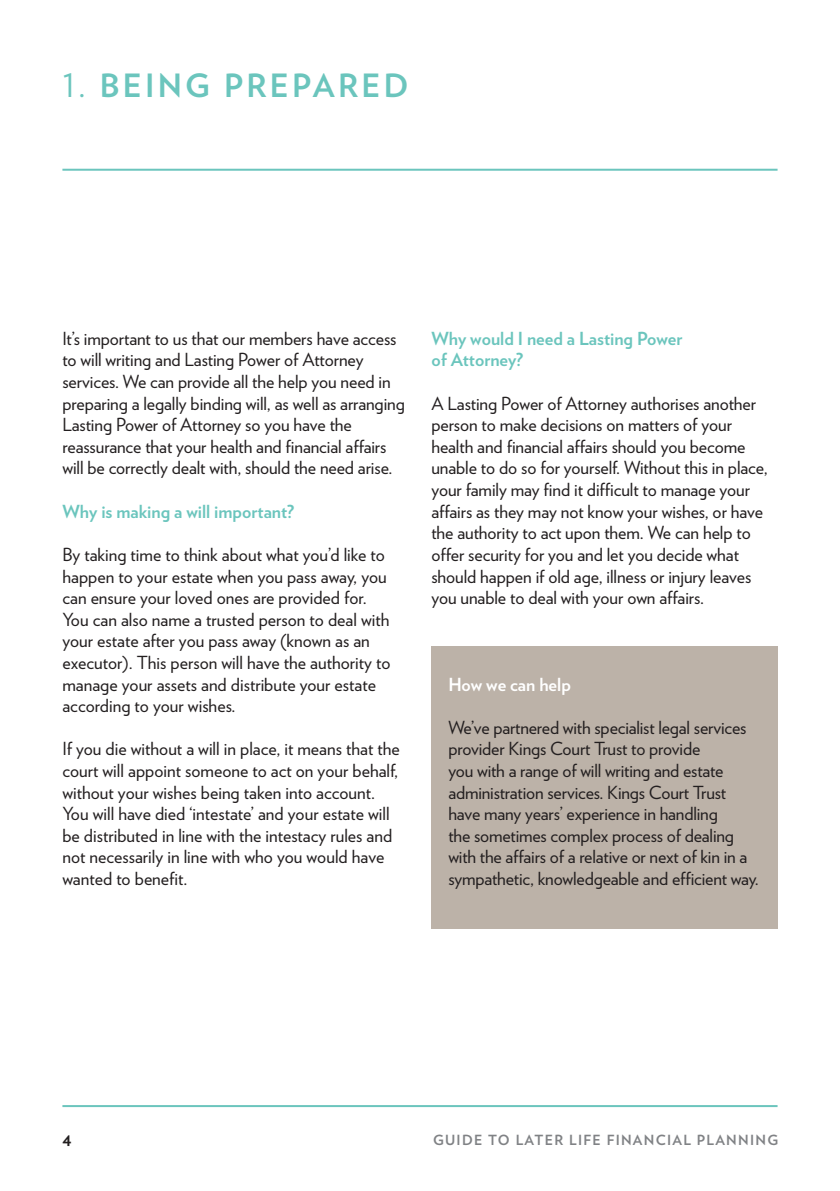
<style>
.page{position:relative;width:840px;height:1191px;background:#fff}
.page>*{position:absolute;margin:0;border:0;box-sizing:border-box;transform-origin:0 0}
.FBS_headline{font:700 32px "Verlag";letter-spacing:.1em;color:#6bc5bd}
.FBS_body_copy{font:18px/21.6px "Verlag";letter-spacing:-.005em;color:#231f20}
.FBS_body_copy_bold{font:700 18px/21.6px "Verlag";color:#6bc5bd}
.FBS_body_copy_bold-2{font:700 18px "Verlag";color:#fff}
.FBS_body_copy-2{font:700 18px "Verlag";color:#231f20}
.FBS_Running_footer{font:700 14px "Verlag";letter-spacing:.09em;color:#808285}
.s1{font-weight:400}
</style>
<div class="page">
<hr style="left:62px;top:1105px;width:715px;height:2px;background:#6bc5bd">
<hr style="left:62px;top:169px;width:715px;height:2px;background:#6bc5bd">
<div style="left:431px;top:646px;width:346px;height:282px;background:#bcb2a8"></div>
<p class="FBS_headline" style="left:62px;top:60px;width:347px"><span class="s1">1.</span> BEING PREPARED</p>
<p class="FBS_body_copy" style="left:62px;top:327px;width:344px">It’s important to us that our members have access to will writing and Lasting Power of Attorney services. We can provide all the help you need in preparing a legally binding will, as well as arranging Lasting Power of Attorney so you have the reassurance that your health and financial affairs will be correctly dealt with, should the need arise.</p>
<p class="FBS_body_copy_bold" style="left:62px;top:499px;width:233px">Why is making a will important?</p>
<p class="FBS_body_copy" style="left:62px;top:543px;width:329px">By taking time to think about what you’d like to happen to your estate when you pass away, you can ensure your loved ones are provided for.<br>You can also name a trusted person to deal with your estate after you pass away (known as an executor). This person will have the authority to manage your assets and distribute your estate according to your wishes.</p>
<p class="FBS_body_copy" style="left:62px;top:737px;width:338px">If you die without a will in place, it means that the court will appoint someone to act on your behalf, without your wishes being taken into account.<br>You will have died ‘intestate’ and your estate will be distributed in line with the intestacy rules and not necessarily in line with who you would have wanted to benefit.</p>
<p class="FBS_body_copy_bold" style="left:431px;top:326px;width:252px">Why would I need a Lasting Power of Attorney?</p>
<p class="FBS_body_copy" style="left:431px;top:391px;width:337px">A Lasting Power of Attorney authorises another person to make decisions on matters of your health and financial affairs should you become unable to do so for yourself. Without this in place, your family may find it difficult to manage your affairs as they may not know your wishes, or have the authority to act upon them. We can help to offer security for you and let you decide what should happen if old age, illness or injury leaves you unable to deal with your own affairs.</p>
<p class="FBS_body_copy_bold-2" style="left:448px;top:670px;width:124px">How we can help</p>
<p class="FBS_body_copy" style="left:448px;top:715px;width:312px">We’ve partnered with specialist legal services provider Kings Court Trust to provide<br>you with a range of will writing and estate administration services. Kings Court Trust have many years’ experience in handling<br>the sometimes complex process of dealing with the affairs of a relative or next of kin in a sympathetic, knowledgeable and efficient way.</p>
<p class="FBS_body_copy-2" style="left:62px;top:1124px;width:10px">4</p>
<p class="FBS_Running_footer" style="left:433px;top:1129px;width:346px">GUIDE TO LATER LIFE FINANCIAL PLANNING</p>
</div>
